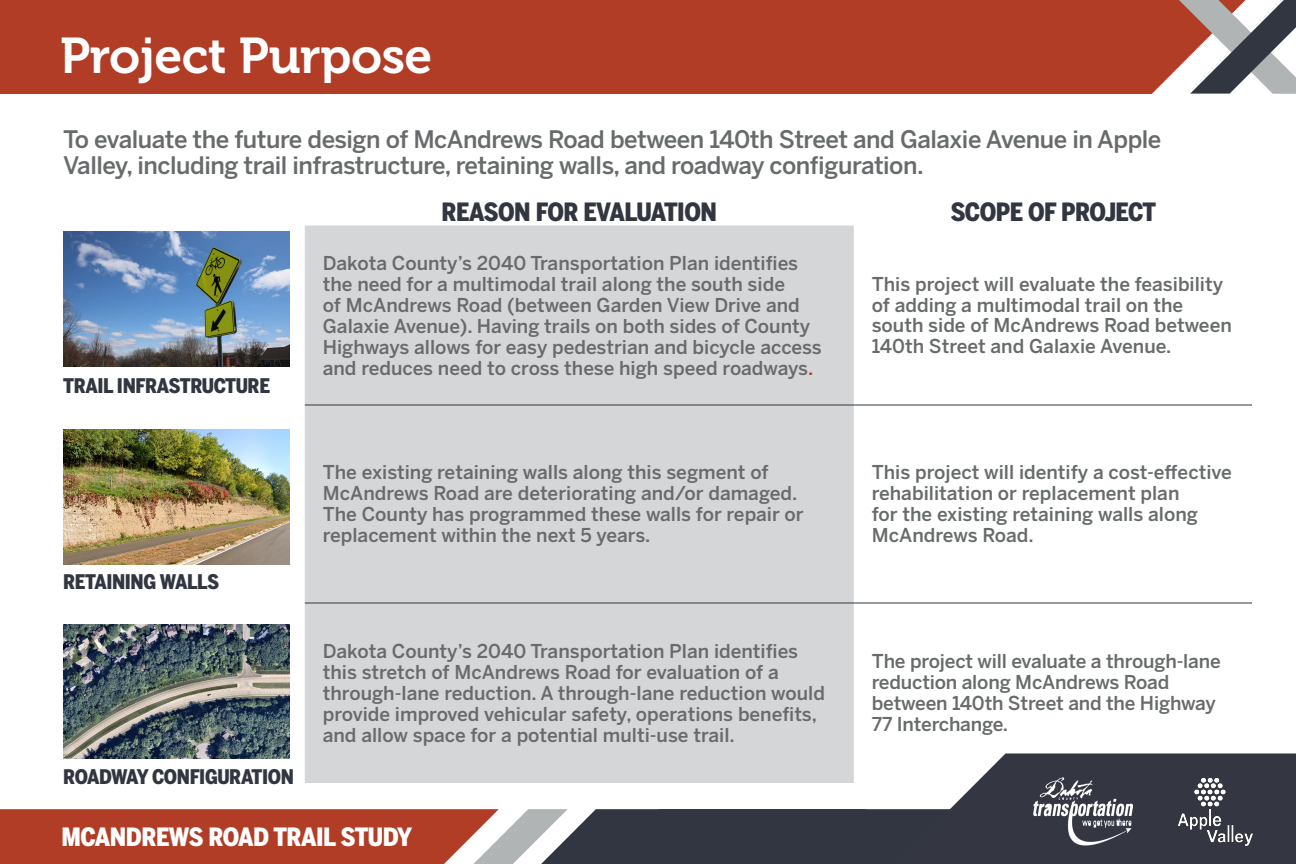
<style>
.page{position:relative;width:1296px;height:864px;background:#fff}
.page>*{position:absolute;margin:0;border:0;box-sizing:border-box;transform-origin:0 0}
.t1{font:50px "Museo 700";letter-spacing:-.01em;color:#fff}
.t2{font:900 25px "Benton Sans Cond";letter-spacing:-.025em;color:#323640}
.t3{font:900 25px "Benton Sans Cond";letter-spacing:-.02em;color:#fff}
.t4{font:500 24px/26px "Benton Sans";letter-spacing:-.02em;color:#686b6c}
.t5{font:900 20px "Benton Sans Cond";letter-spacing:-.02em;color:#323640}
.t6{font:500 19px/21px "Benton Sans";color:#686b6c}
.s1{color:#b23d26}
</style>
<div class="page">
<svg style="left:0;top:809px;width:851px;height:55px;background:#8c4d44"></svg>
<svg style="left:851px;top:754px;width:445px;height:110px;fill:#343642"></svg>
<img style="left:1033px;top:775px;width:99px;height:70px">
<div style="left:0;top:0;width:1152px;height:94px;background:#b23d26"></div>
<svg style="left:1152px;top:0;width:144px;height:94px"></svg>
<img style="left:1157px;top:775px;width:119px;height:73px">
<img style="left:63px;top:232px;width:227px;height:135px">
<div style="left:305px;top:226px;width:549px;height:557px;background:#d5d6d7"></div>
<hr style="left:305px;top:404px;width:549px;height:1px;background:#323640">
<hr style="left:854px;top:404px;width:398px;height:1px;background:#323640">
<hr style="left:305px;top:602px;width:549px;height:1px;background:#323640">
<hr style="left:854px;top:602px;width:398px;height:1px;background:#323640">
<img style="left:63px;top:430px;width:227px;height:135px">
<img style="left:63px;top:624px;width:227px;height:135px">
<h1 class="t1" style="left:60px;top:28px;width:374px">Project Purpose</h1>
<p class="t4" style="left:63px;top:126px;width:1100px">To evaluate the future design of McAndrews Road between 140th Street and Galaxie Avenue in Apple<br>Valley, including trail infrastructure, retaining walls, and roadway configuration.</p>
<p class="t5" style="left:63px;top:374px;width:208px">TRAIL INFRASTRUCTURE</p>
<p class="t5" style="left:63px;top:570px;width:158px">RETAINING WALLS</p>
<p class="t5" style="left:63px;top:765px;width:232px">ROADWAY CONFIGURATION</p>
<h2 class="t2" style="left:441px;top:197px;width:277px">REASON FOR EVALUATION</h2>
<h2 class="t2" style="left:950px;top:197px;width:207px">SCOPE OF PROJECT</h2>
<p class="t6" style="left:323px;top:252px;width:501px">Dakota County’s 2040 Transportation Plan identifies the need for a multimodal trail along the south side<br>of McAndrews Road (between Garden View Drive and Galaxie Avenue). Having trails on both sides of County Highways allows for easy pedestrian and bicycle access and reduces need to cross these high speed roadways<span class="s1">.</span></p>
<p class="t6" style="left:872px;top:273px;width:362px">This project will evaluate the feasibility of adding a multimodal trail on the south side of McAndrews Road between 140th Street and Galaxie Avenue.</p>
<p class="t6" style="left:323px;top:462px;width:482px">The existing retaining walls along this segment of McAndrews Road are deteriorating and/or damaged.<br>The County has programmed these walls for repair or replacement within the next 5 years.</p>
<p class="t6" style="left:872px;top:462px;width:361px">This project will identify a cost-effective rehabilitation or replacement plan<br>for the existing retaining walls along McAndrews Road.</p>
<p class="t6" style="left:323px;top:640px;width:504px">Dakota County’s 2040 Transportation Plan identifies this stretch of McAndrews Road for evaluation of a through-lane reduction. A through-lane reduction would provide improved vehicular safety, operations benefits, and allow space for a potential multi-use trail.</p>
<p class="t6" style="left:872px;top:651px;width:350px">The project will evaluate a through-lane reduction along McAndrews Road between 140th Street and the Highway<br>77 Interchange.</p>
<h2 class="t3" style="left:61px;top:822px;width:352px">MCANDREWS ROAD TRAIL STUDY</h2>
</div>
